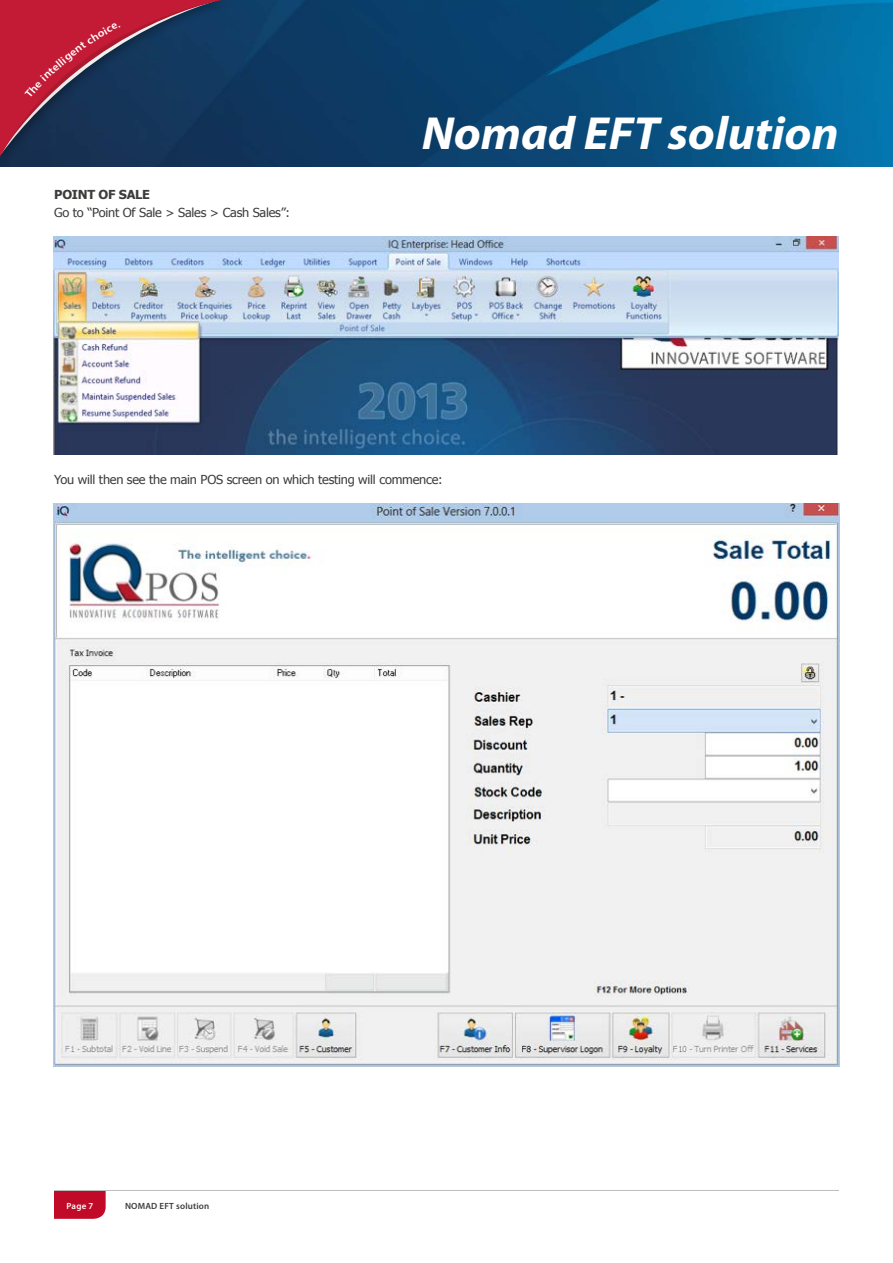
<style>
.page{position:relative;width:893px;height:1263px;background:#fff}
.page>*{position:absolute;margin:0;border:0;box-sizing:border-box;transform-origin:0 0}
.t1{font:italic 700 46.65px "Myriad Pro";color:#fff;scale:1.04 1}
.t2{font:12.3px "Tahoma";letter-spacing:-.02em;color:#3c3c3b}
.t3{font:700 12.3px "Tahoma";letter-spacing:-.02em;color:#3c3c3b}
.t4{font:600 9px "Myriad Pro";letter-spacing:.02em;color:#3c3c3b}
.t5{font:600 9px "Myriad Pro";color:#fff}
</style>
<div class="page">
<img style="left:553px;top:0;width:340px;height:166px">
<svg style="left:0;top:0;width:553px;height:167px;background:#0c3b66"></svg>
<svg style="left:54px;top:1191px;width:52px;height:28px"></svg>
<hr style="left:54px;top:1190px;width:785px;height:1px;background:#bcbcbc">
<img style="left:54px;top:236px;width:785px;height:218px">
<img style="left:54px;top:503px;width:786px;height:563px">
<svg style="left:0;top:0;width:227px;height:154px;background:#562e4e"></svg>
<p class="t3" style="left:54px;top:186px;width:97px">POINT OF SALE</p>
<p class="t2" style="left:54px;top:204px;width:237px">Go to “Point Of Sale &gt; Sales &gt; Cash Sales”:</p>
<h1 class="t1" style="left:421px;top:103px;width:403px">Nomad EFT solution</h1>
<p class="t2" style="left:54px;top:471px;width:390px">You will then see the main POS screen on which testing will commence:</p>
<p class="t5" style="left:67px;top:1200px;width:28px">Page 7</p>
<p class="t4" style="left:125px;top:1200px;width:86px">NOMAD EFT solution</p>
</div>
